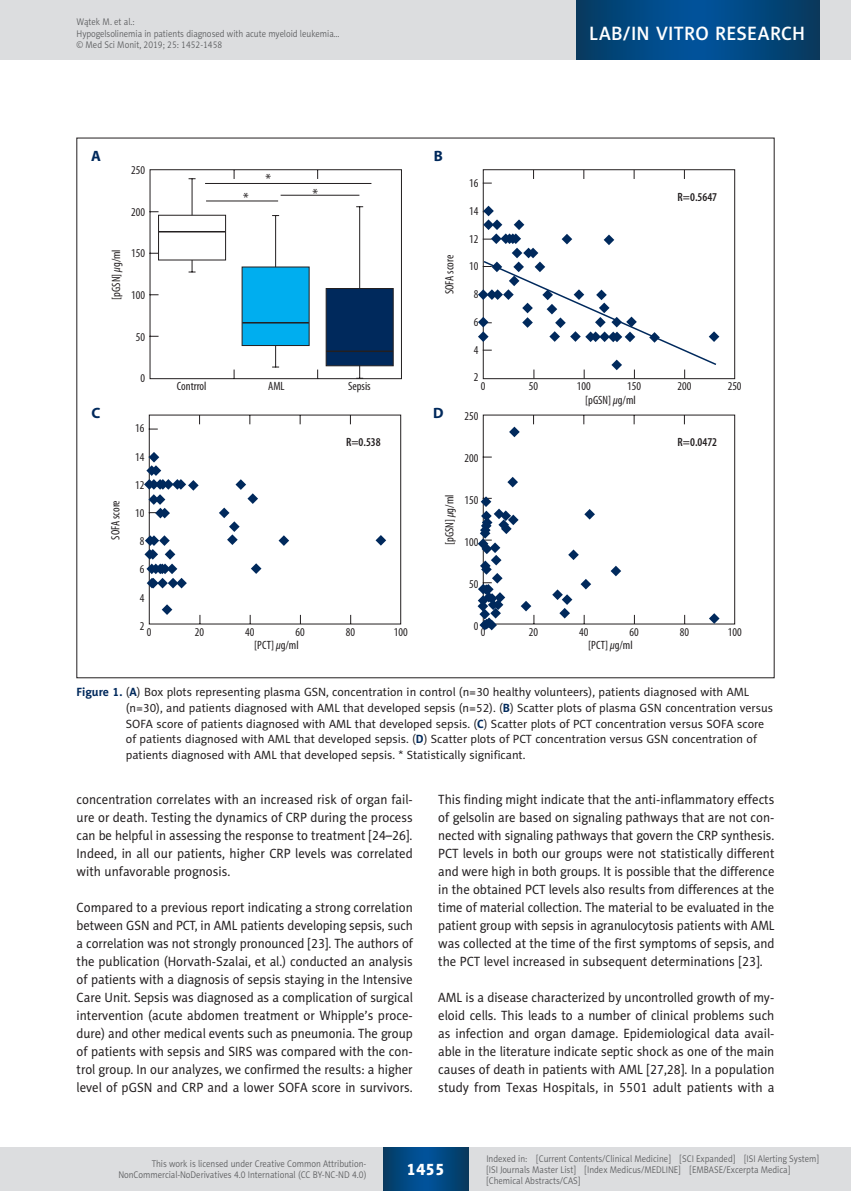
<style>
.page{position:relative;width:851px;height:1191px;background:#fff}
.page>*{position:absolute;margin:0;border:0;box-sizing:border-box;transform-origin:0 0}
.t1{font:19.5px "Naomi Sans EFN Medium";letter-spacing:.01em;color:#fff}
.t2{font:16.5px "Naomi Sans EFN Heavy";color:#fff}
.t3{font:700 15px "Myriad Pro";color:#00295c}
.t4{font:condensed 15px "Myriad Pro";color:#231f20}
.MSM_Body{font:13.5px/18px "Naomi Sans EFN";color:#231f20;text-align:justify;scale:.95 1}
.MSM_Rycina_tytul{font:12px/15.8px "Naomi Sans EFN";color:#231f20}
.t5{font:condensed 12px "Myriad Pro";color:#231f20}
.t6{font:600 condensed 12px "Myriad Pro";color:#231f20}
.t7{font:9.75px/11.2px "Naomi Sans EFN Light";color:#57585a;scale:.9 1}
.s1{font-style:italic}
.s2{font-weight:700;color:#00295c}
</style>
<div class="page">
<svg style="left:149px;top:169px;width:586px;height:210px"></svg>
<div style="left:158px;top:215px;width:68px;height:45px;background:#fff;border:1px solid #231f20"></div>
<hr style="left:159px;top:231px;width:66px;height:1px;background:#231f20">
<hr style="left:275px;top:215px;width:1px;height:152px;background:#231f20">
<div style="left:242px;top:267px;width:67px;height:79px;background:#00aeef"></div>
<hr style="left:242px;top:322px;width:67px;height:1px;background:#231f20">
<hr style="left:359px;top:207px;width:1px;height:171px;background:#231f20">
<div style="left:326px;top:288px;width:67px;height:78px;background:#00295c;border:1px solid #231f20"></div>
<hr style="left:326px;top:350px;width:67px;height:2px;background:#231f20">
<svg style="left:478px;top:206px;width:241px;height:172px"></svg>
<svg style="left:482px;top:414px;width:253px;height:211px"></svg>
<svg style="left:708px;top:613px;width:11px;height:11px"></svg>
<svg style="left:584px;top:509px;width:11px;height:10px"></svg>
<svg style="left:509px;top:426px;width:10px;height:11px"></svg>
<svg style="left:552px;top:589px;width:20px;height:29px"></svg>
<svg style="left:507px;top:477px;width:11px;height:10px"></svg>
<svg style="left:477px;top:496px;width:54px;height:134px"></svg>
<svg style="left:568px;top:549px;width:10px;height:11px"></svg>
<svg style="left:580px;top:579px;width:11px;height:10px"></svg>
<svg style="left:610px;top:566px;width:11px;height:10px"></svg>
<svg style="left:148px;top:414px;width:253px;height:211px"></svg>
<svg style="left:278px;top:535px;width:11px;height:11px"></svg>
<svg style="left:162px;top:604px;width:10px;height:11px"></svg>
<svg style="left:375px;top:535px;width:11px;height:10px"></svg>
<svg style="left:251px;top:563px;width:10px;height:11px"></svg>
<svg style="left:219px;top:479px;width:39px;height:66px"></svg>
<svg style="left:144px;top:535px;width:43px;height:53px"></svg>
<svg style="left:144px;top:452px;width:55px;height:66px"></svg>
<div style="left:0;top:1148px;width:850px;height:43px;background:#dcdddf"></div>
<svg style="left:383px;top:1147px;width:85px;height:43px;background:#02477e"></svg>
<div style="left:0;top:0;width:850px;height:60px;background:#dcdddf"></div>
<svg style="left:576px;top:0;width:243px;height:60px;background:#02477e"></svg>
<p class="t7" style="left:77px;top:16px;width:294px">Wątek M. et al.:<br>Hypogelsolinemia in patients diagnosed with acute myeloid leukemia… © Med Sci Monit, 2019; 25: 1452-1458</p>
<h1 class="t1" style="left:589px;top:22px;width:217px">LAB/IN VITRO RESEARCH</h1>
<p class="t3" style="left:91px;top:147px;width:11px">A</p>
<p class="t3" style="left:91px;top:403px;width:10px">C</p>
<p class="t5" style="left:110px;top:300px;width:52px;rotate:-90deg">[pGSN] <span class="s1">μ</span>g/ml</p>
<p class="t5" style="left:109px;top:539px;width:41px;rotate:-90deg">SOFA score</p>
<p class="t5" style="left:131px;top:163px;width:15px">250</p>
<p class="t5" style="left:131px;top:205px;width:15px">200</p>
<p class="t5" style="left:131px;top:247px;width:15px">150</p>
<p class="t5" style="left:131px;top:288px;width:15px">100</p>
<p class="t5" style="left:136px;top:330px;width:11px">50</p>
<p class="t5" style="left:140px;top:372px;width:6px">0</p>
<p class="t5" style="left:177px;top:380px;width:31px">Contrrol</p>
<p class="t4" style="left:243px;top:190px;width:7px">*</p>
<p class="t3" style="left:433px;top:147px;width:11px">B</p>
<p class="t4" style="left:265px;top:171px;width:7px">*</p>
<p class="t5" style="left:469px;top:176px;width:11px">16</p>
<p class="t5" style="left:469px;top:204px;width:11px">14</p>
<p class="t5" style="left:469px;top:232px;width:11px">12</p>
<p class="t5" style="left:469px;top:260px;width:11px">10</p>
<p class="t5" style="left:473px;top:287px;width:6px">8</p>
<p class="t5" style="left:473px;top:315px;width:6px">6</p>
<p class="t5" style="left:473px;top:343px;width:6px">4</p>
<p class="t5" style="left:473px;top:371px;width:6px">2</p>
<p class="t4" style="left:312px;top:185px;width:7px">*</p>
<p class="t5" style="left:443px;top:294px;width:41px;rotate:-90deg">SOFA score</p>
<p class="t5" style="left:268px;top:380px;width:18px">AML</p>
<p class="t5" style="left:348px;top:380px;width:24px">Sepsis</p>
<p class="t5" style="left:481px;top:380px;width:6px">0</p>
<p class="t5" style="left:529px;top:380px;width:11px">50</p>
<p class="t6" style="left:677px;top:190px;width:41px">R=0.5647</p>
<p class="t5" style="left:577px;top:380px;width:15px">100</p>
<p class="t5" style="left:627px;top:380px;width:15px">150</p>
<p class="t5" style="left:677px;top:380px;width:15px">200</p>
<p class="t5" style="left:727px;top:380px;width:15px">250</p>
<p class="t5" style="left:585px;top:393px;width:52px">[pGSN] <span class="s1">μ</span>g/ml</p>
<p class="t3" style="left:433px;top:403px;width:12px">D</p>
<p class="t5" style="left:464px;top:409px;width:15px">250</p>
<p class="t5" style="left:464px;top:451px;width:15px">200</p>
<p class="t5" style="left:464px;top:493px;width:15px">150</p>
<p class="t5" style="left:464px;top:535px;width:15px">100</p>
<p class="t5" style="left:469px;top:577px;width:11px">50</p>
<p class="t5" style="left:473px;top:619px;width:6px">0</p>
<p class="t5" style="left:135px;top:422px;width:11px">16</p>
<p class="t5" style="left:135px;top:450px;width:11px">14</p>
<p class="t5" style="left:135px;top:478px;width:11px">12</p>
<p class="t5" style="left:135px;top:506px;width:11px">10</p>
<p class="t5" style="left:140px;top:535px;width:6px">8</p>
<p class="t5" style="left:140px;top:563px;width:6px">6</p>
<p class="t5" style="left:140px;top:591px;width:6px">4</p>
<p class="t5" style="left:140px;top:619px;width:6px">2</p>
<p class="t6" style="left:677px;top:435px;width:41px">R=0.0472</p>
<p class="t6" style="left:346px;top:435px;width:36px">R=0.538</p>
<p class="t5" style="left:443px;top:545px;width:52px;rotate:-90deg">[pGSN] <span class="s1">μ</span>g/ml</p>
<p class="t5" style="left:147px;top:625px;width:6px">0</p>
<p class="t5" style="left:195px;top:625px;width:11px">20</p>
<p class="t5" style="left:727px;top:625px;width:15px">100</p>
<p class="t5" style="left:579px;top:625px;width:11px">40</p>
<p class="t5" style="left:629px;top:625px;width:11px">60</p>
<p class="t5" style="left:679px;top:625px;width:11px">80</p>
<p class="t5" style="left:481px;top:625px;width:6px">0</p>
<p class="t5" style="left:529px;top:625px;width:11px">20</p>
<p class="t5" style="left:245px;top:625px;width:11px">40</p>
<p class="t5" style="left:295px;top:625px;width:11px">60</p>
<p class="t5" style="left:346px;top:625px;width:11px">80</p>
<p class="t5" style="left:393px;top:625px;width:15px">100</p>
<p class="t5" style="left:254px;top:638px;width:46px">[PCT] <span class="s1">μ</span>g/ml</p>
<p class="t5" style="left:588px;top:638px;width:46px">[PCT] <span class="s1">μ</span>g/ml</p>
<p class="MSM_Rycina_tytul" style="left:126px;top:684px;width:648px;text-indent:-49px"><span class="s2">Figure 1.</span> (<span class="s2">A</span>) Box plots representing plasma GSN, concentration in control (n=30 healthy volunteers), patients diagnosed with AML (n=30), and patients diagnosed with AML that developed sepsis (n=52). (<span class="s2">B</span>) Scatter plots of plasma GSN concentration versus SOFA score of patients diagnosed with AML that developed sepsis. (<span class="s2">C</span>) Scatter plots of PCT concentration versus SOFA score of patients diagnosed with AML that developed sepsis. (<span class="s2">D</span>) Scatter plots of PCT concentration versus GSN concentration of patients diagnosed with AML that developed sepsis. * Statistically significant.</p>
<p class="MSM_Body" style="left:77px;top:790px;width:355px">concentration correlates with an increased risk of organ fail&shy;ure or death. Testing the dynamics of CRP during the process can be helpful in assessing the response to treatment [24–26].<br>Indeed, in all our patients, higher CRP levels was correlated with unfavorable prognosis.</p>
<p class="MSM_Body" style="left:77px;top:898px;width:355px">Compared to a previous report indicating a strong correlation between GSN and PCT, in AML patients developing sepsis, such a correlation was not strongly pronounced [23]. The authors of the publication (Horvath-Szalai, et al.) conducted an analysis of patients with a diagnosis of sepsis staying in the Intensive Care Unit. Sepsis was diagnosed as a complication of surgical intervention (acute abdomen treatment or Whipple’s proce&shy;dure) and other medical events such as pneumonia. The group of patients with sepsis and SIRS was compared with the con&shy;trol group. In our analyzes, we confirmed the results: a higher level of pGSN and CRP and a lower SOFA score in survivors.</p>
<p class="MSM_Body" style="left:438px;top:790px;width:355px">This finding might indicate that the anti-inflammatory effects of gelsolin are based on signaling pathways that are not con&shy;nected with signaling pathways that govern the CRP synthesis.<br>PCT levels in both our groups were not statistically different and were high in both groups. It is possible that the difference in the obtained PCT levels also results from differences at the time of material collection. The material to be evaluated in the patient group with sepsis in agranulocytosis patients with AML was collected at the time of the first symptoms of sepsis, and the PCT level increased in subsequent determinations [23].</p>
<p class="MSM_Body" style="left:438px;top:988px;width:355px">AML is a disease characterized by uncontrolled growth of my&shy;eloid cells. This leads to a number of clinical problems such as infection and organ damage. Epidemiological data avail&shy;able in the literature indicate septic shock as one of the main causes of death in patients with AML [27,28]. In a population study from Texas Hospitals, in 5501 adult patients with a</p>
<p class="t7" style="left:118px;top:1158px;width:277px;text-align:right">This work is licensed under Creative Common Attribution-<br>NonCommercial-NoDerivatives 4.0 International (CC BY-NC-ND 4.0)</p>
<p class="t2" style="left:406px;top:1159px;width:40px">1455</p>
<p class="t7" style="left:486px;top:1152px;width:371px">Indexed in: [Current Contents/Clinical Medicine] [SCI Expanded] [ISI Alerting System] [ISI Journals Master List] [Index Medicus/MEDLINE] [EMBASE/Excerpta Medica] [Chemical Abstracts/CAS]</p>
</div>
